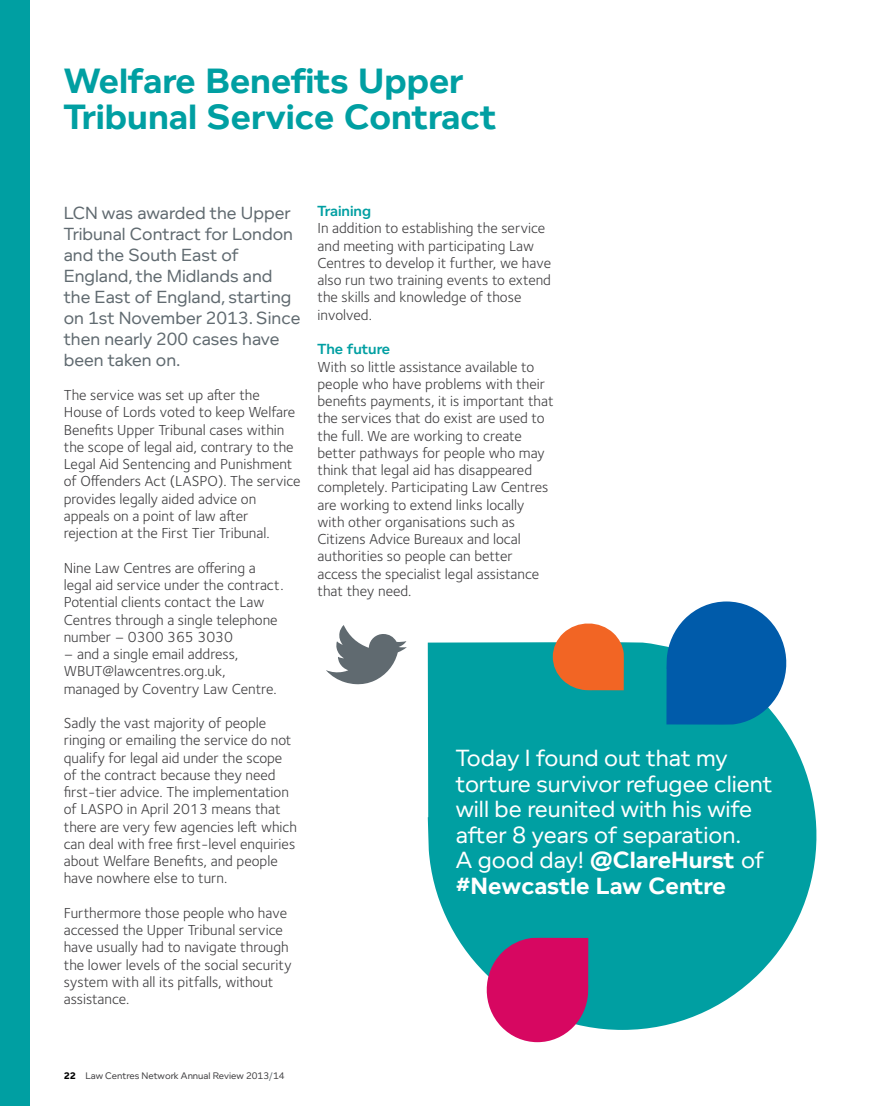
<style>
.page{position:relative;width:893px;height:1106px;background:#fff}
.page>*{position:absolute;margin:0;border:0;box-sizing:border-box;transform-origin:0 0}
.t1{font:700 36px/36px "Foundry Context";color:#009fa2}
.t2{font:24px/25.5px "Foundry Context";color:#fff}
.t3{font:18px/21px "Foundry Context";color:#606a70}
.t4{font:15px/17.2px "Foundry Sterling";color:#414042}
.t5{font:600 15px "Foundry Context";color:#009fa2}
.t6{font:9.75px "Foundry Context";color:#414042}
.s1{font-weight:700}
.s2{font-weight:800;color:#000}
.s3{color:#606a70}
</style>
<div class="page">
<div style="left:0;top:0;width:30px;height:1106px;background:#009fa2"></div>
<svg style="left:428px;top:642px;width:389px;height:388px;background:#22abae"></svg>
<svg style="left:326px;top:625px;width:81px;height:59px"></svg>
<svg style="left:666px;top:601px;width:126px;height:123px"></svg>
<svg style="left:482px;top:937px;width:106px;height:105px;background:#c93179"></svg>
<svg style="left:553px;top:623px;width:71px;height:67px;background:#e47842"></svg>
<h1 class="t1" style="left:64px;top:62px;width:434px">Welfare Benefits Upper<br>Tribunal Service Contract</h1>
<p class="t3" style="left:64px;top:202px;width:238px">LCN was awarded the Upper<br>Tribunal Contract for London and the South East of<br>England, the Midlands and the East of England, starting on 1st November 2013. Since then nearly 200 cases have been taken on.</p>
<p class="t4" style="left:64px;top:386px;width:238px">The service was set up after the House of Lords voted to keep Welfare Benefits Upper Tribunal cases within the scope of legal aid, contrary to the Legal Aid Sentencing and Punishment of Offenders Act (LASPO). The service provides legally aided advice on appeals on a point of law after rejection at the First Tier Tribunal.</p>
<p class="t4" style="left:64px;top:559px;width:221px">Nine Law Centres are offering a legal aid service under the contract.<br>Potential clients contact the Law<br>Centres through a single telephone number – 0300 365 3030</p>
<p class="t4" style="left:64px;top:645px;width:214px">– and a single email address,<br>WBUT@lawcentres.org.uk, managed by Coventry Law Centre.</p>
<p class="t4" style="left:64px;top:714px;width:235px">Sadly the vast majority of people ringing or emailing the service do not qualify for legal aid under the scope of the contract because they need first-tier advice. The implementation of LASPO in April 2013 means that there are very few agencies left which can deal with free first-level enquiries about Welfare Benefits, and people have nowhere else to turn.</p>
<p class="t4" style="left:64px;top:904px;width:229px">Furthermore those people who have accessed the Upper Tribunal service have usually had to navigate through the lower levels of the social security system with all its pitfalls, without assistance.</p>
<p class="t5" style="left:317px;top:202px;width:55px">Training</p>
<p class="t4" style="left:317px;top:220px;width:235px">In addition to establishing the service and meeting with participating Law<br>Centres to develop it further, we have also run two training events to extend the skills and knowledge of those involved.</p>
<p class="t5" style="left:317px;top:340px;width:74px">The future</p>
<p class="t4" style="left:317px;top:358px;width:238px">With so little assistance available to people who have problems with their benefits payments, it is important that the services that do exist are used to the full. We are working to create better pathways for people who may think that legal aid has disappeared completely. Participating Law Centres are working to extend links locally with other organisations such as Citizens Advice Bureaux and local authorities so people can better access the specialist legal assistance that they need.</p>
<h2 class="t2" style="left:456px;top:745px;width:318px">Today I found out that my torture survivor refugee client will be reunited with his wife after 8 years of separation.<br>A good day! <span class="s1">@ClareHurst</span> of <span class="s1">#Newcastle Law Centre</span></h2>
<p class="t6" style="left:64px;top:1070px;width:222px"><span class="s2">22</span> Law Centres Network Annual Review 2013<span class="s3">/</span>14</p>
</div>
